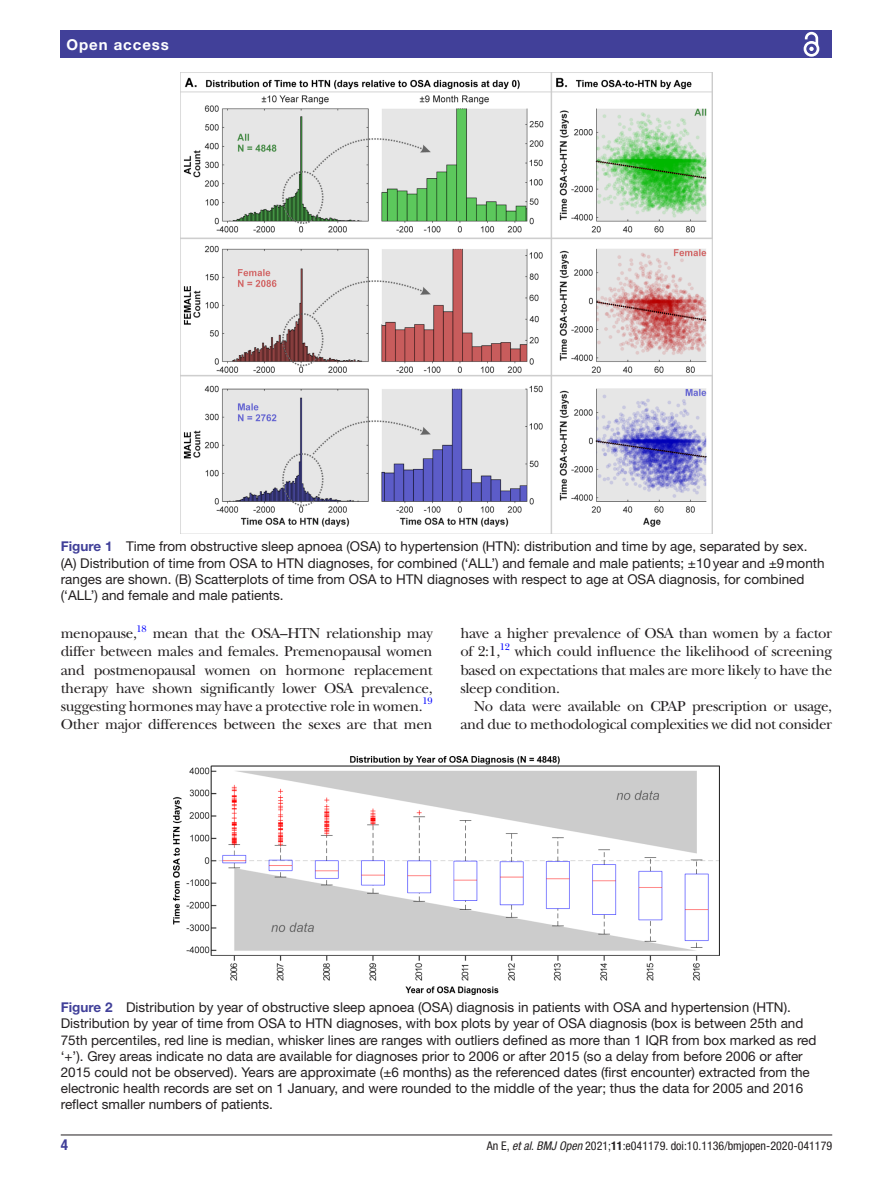
<style>
.page{position:relative;width:893px;height:1191px;background:#fff}
.page>*{position:absolute;margin:0;border:0;box-sizing:border-box;transform-origin:0 0}
.t1{font:15px/18px "New Baskerville";letter-spacing:-.02em;color:#231f20;text-align:justify}
.t2{font:700 15px "Helvetica Neue LT Std";letter-spacing:.065em;color:#fff}
.t3{font:700 condensed 15px "Helvetica Neue LT Std";color:#414099}
.t4{font:13.5px/16.2px "Helvetica Neue LT Std";color:#231f20}
.t5{font:condensed 12px "Helvetica Neue LT Std";color:#231f20}
.t6{font:9.9px "New Baskerville";color:#00f}
.s1{font-weight:700;color:#414099}
.s2{font-style:italic}
.s3{font-weight:700}
</style>
<div class="page">
<hr style="left:61px;top:1134px;width:771px;height:1px;background:#231f20">
<div style="left:61px;top:31px;width:771px;height:27px;background:#414099"></div>
<svg style="left:803px;top:31px;width:17px;height:26px"></svg>
<img style="left:180px;top:73px;width:532px;height:461px">
<img style="left:173px;top:756px;width:547px;height:238px">
<p class="t2" style="left:66px;top:35px;width:104px">Open access</p>
<p class="t4" style="left:61px;top:538px;width:765px"><span class="s1">Figure 1</span> Time from obstructive sleep apnoea (OSA) to hypertension (HTN): distribution and time by age, separated by sex. (A) Distribution of time from OSA to HTN diagnoses, for combined (‘ALL’) and female and male patients; ±10year and ±9month ranges are shown. (B) Scatterplots of time from OSA to HTN diagnoses with respect to age at OSA diagnosis, for combined (‘ALL’) and female and male patients.</p>
<p class="t6" style="left:137px;top:623px;width:12px">18</p>
<p class="t1" style="left:61px;top:624px;width:373px;text-indent:92px">mean that the OSA–HTN relationship may differ between males and females. Premenopausal women and postmenopausal women on hormone replacement therapy have shown significantly lower OSA prevalence, suggesting hormones may have a protective role in women.</p>
<p class="t1" style="left:61px;top:624px;width:78px">menopause,</p>
<p class="t6" style="left:422px;top:695px;width:12px">19</p>
<p class="t1" style="left:61px;top:714px;width:373px">Other major differences between the sexes are that men</p>
<p class="t1" style="left:460px;top:624px;width:373px">have a higher prevalence of OSA than women by a factor of 2:1,</p>
<p class="t6" style="left:500px;top:641px;width:12px">12</p>
<p class="t1" style="left:460px;top:642px;width:373px;text-indent:54px">which could influence the likelihood of screening based on expectations that males are more likely to have the sleep condition.</p>
<p class="t1" style="left:460px;top:696px;width:373px;text-align:right">No data were available on CPAP prescription or usage, and due to methodological complexities we did not consider</p>
<p class="t4" style="left:61px;top:999px;width:757px"><span class="s1">Figure 2</span> Distribution by year of obstructive sleep apnoea (OSA) diagnosis in patients with OSA and hypertension (HTN).<br>Distribution by year of time from OSA to HTN diagnoses, with box plots by year of OSA diagnosis (box is between 25th and 75th percentiles, red line is median, whisker lines are ranges with outliers defined as more than 1 IQR from box marked as red ‘+’). Grey areas indicate no data are available for diagnoses prior to 2006 or after 2015 (so a delay from before 2006 or after 2015 could not be observed). Years are approximate (±6 months) as the referenced dates (first encounter) extracted from the electronic health records are set on 1 January, and were rounded to the middle of the year; thus the data for 2005 and 2016 reflect smaller numbers of patients.</p>
<p class="t3" style="left:61px;top:1135px;width:9px">4</p>
<p class="t5" style="left:487px;top:1138px;width:347px">An E, <span class="s2">et al</span>. <span class="s2">BMJ Open</span> 2021;<span class="s3">11</span>:e041179. doi:10.1136/bmjopen-2020-041179</p>
</div>
